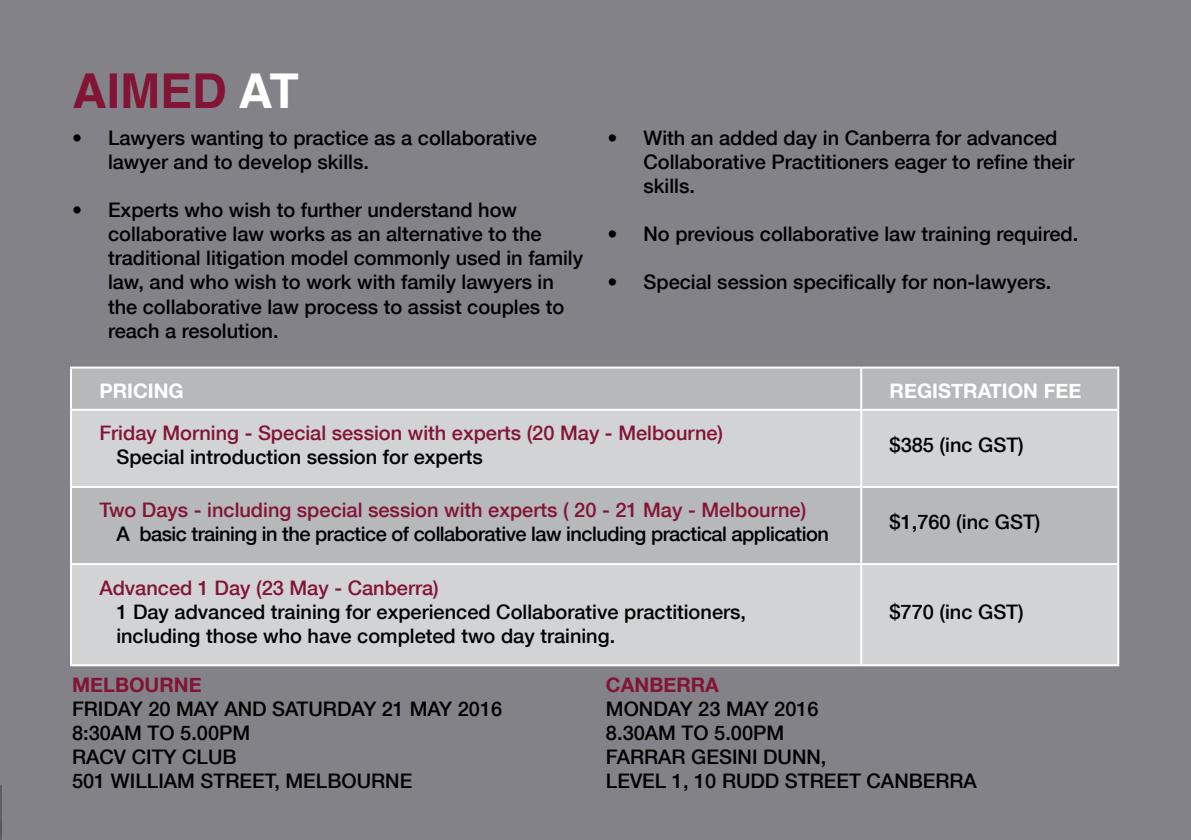
<style>
.page{position:relative;width:1191px;height:840px;background:#fff}
.page>*{position:absolute;margin:0;border:0;box-sizing:border-box;transform-origin:0 0}
.t1{font:700 48px "Helvetica";color:#831435}
.t2{font:500 20px/24px "Helvetica Neue";color:#000}
.t3{font:500 20px "Helvetica Neue";color:#831435}
.t4{font:500 20px "Helvetica Neue";letter-spacing:-.025em;color:#000}
.t5{font:700 20px "Helvetica Neue";color:#fff}
.t6{font:700 20px "Helvetica Neue";color:#831435}
.s1{color:#fff}
</style>
<div class="page">
<div style="left:0;top:0;width:1191px;height:839px;background:#828288"></div>
<div style="left:72px;top:368px;width:1045px;height:194px;background:#b6b8ba"></div>
<div style="left:72px;top:410px;width:1045px;height:75px;background:#d1d3d4"></div>
<div style="left:72px;top:564px;width:1045px;height:100px;background:#d1d3d4"></div>
<hr style="left:70px;top:410px;width:2px;height:75px;background:#fff">
<hr style="left:860px;top:410px;width:2px;height:75px;background:#fff">
<hr style="left:1117px;top:409px;width:2px;height:76px;background:#fff">
<hr style="left:860px;top:487px;width:2px;height:75px;background:#fff">
<hr style="left:70px;top:564px;width:2px;height:100px;background:#fff">
<hr style="left:860px;top:564px;width:2px;height:100px;background:#fff">
<hr style="left:1117px;top:564px;width:2px;height:100px;background:#fff">
<hr style="left:70px;top:664px;width:791px;height:2px;background:#fff">
<hr style="left:861px;top:664px;width:258px;height:2px;background:#fff">
<hr style="left:70px;top:485px;width:791px;height:2px;background:#fff">
<hr style="left:70px;top:487px;width:2px;height:75px;background:#fff">
<hr style="left:861px;top:485px;width:258px;height:2px;background:#fff">
<hr style="left:1117px;top:487px;width:2px;height:75px;background:#fff">
<hr style="left:70px;top:562px;width:791px;height:2px;background:#fff">
<hr style="left:861px;top:562px;width:258px;height:2px;background:#fff">
<hr style="left:70px;top:368px;width:2px;height:40px;background:#fff">
<hr style="left:70px;top:366px;width:791px;height:2px;background:#fff">
<hr style="left:861px;top:366px;width:258px;height:2px;background:#fff">
<hr style="left:860px;top:368px;width:2px;height:40px;background:#fff">
<hr style="left:1117px;top:368px;width:2px;height:41px;background:#fff">
<hr style="left:70px;top:408px;width:791px;height:2px;background:#fff">
<hr style="left:861px;top:408px;width:256px;height:2px;background:#fff">
<h1 class="t1" style="left:72px;top:52px;width:228px">AIMED <span class="s1">AT</span></h1>
<p class="t2" style="left:108px;top:126px;width:430px;text-indent:-36px">• Lawyers wanting to practice as a collaborative lawyer and to develop skills.</p>
<p class="t2" style="left:108px;top:198px;width:476px;text-indent:-36px">• Experts who wish to further understand how collaborative law works as an alternative to the traditional litigation model commonly used in family law, and who wish to work with family lawyers in the collaborative law process to assist couples to reach a resolution.</p>
<p class="t2" style="left:643px;top:126px;width:432px;text-indent:-36px">• With an added day in Canberra for advanced<br>Collaborative Practitioners eager to refine their skills.</p>
<p class="t2" style="left:607px;top:222px;width:472px">• No previous collaborative law training required.</p>
<p class="t2" style="left:607px;top:270px;width:445px">• Special session specifically for non-lawyers.</p>
<p class="t5" style="left:99px;top:379px;width:86px">PRICING</p>
<p class="t5" style="left:889px;top:379px;width:193px">REGISTRATION FEE</p>
<p class="t3" style="left:99px;top:421px;width:625px">Friday Morning - Special session with experts (20 May - Melbourne)</p>
<p class="t2" style="left:116px;top:444px;width:368px">Special introduction session for experts</p>
<p class="t2" style="left:889px;top:432px;width:136px">$385 (inc GST)</p>
<p class="t3" style="left:99px;top:498px;width:708px">Two Days - including special session with experts ( 20 - 21 May - Melbourne)</p>
<p class="t4" style="left:116px;top:522px;width:714px">A basic training in the practice of collaborative law including practical application</p>
<p class="t2" style="left:889px;top:509px;width:152px">$1,760 (inc GST)</p>
<p class="t3" style="left:99px;top:575px;width:341px">Advanced 1 Day (23 May - Canberra)</p>
<p class="t2" style="left:116px;top:599px;width:631px">1 Day advanced training for experienced Collaborative practitioners, including those who have completed two day training.</p>
<p class="t2" style="left:889px;top:599px;width:136px">$770 (inc GST)</p>
<p class="t6" style="left:72px;top:671px;width:131px">MELBOURNE</p>
<p class="t2" style="left:72px;top:695px;width:432px">FRIDAY 20 MAY AND SATURDAY 21 MAY 2016<br>8:30AM TO 5.00PM<br>RACV CITY CLUB<br>501 WILLIAM STREET, MELBOURNE</p>
<p class="t6" style="left:606px;top:671px;width:114px">CANBERRA</p>
<p class="t2" style="left:606px;top:695px;width:372px">MONDAY 23 MAY 2016<br>8.30AM TO 5.00PM<br>FARRAR GESINI DUNN,<br>LEVEL 1, 10 RUDD STREET CANBERRA</p>
</div>
